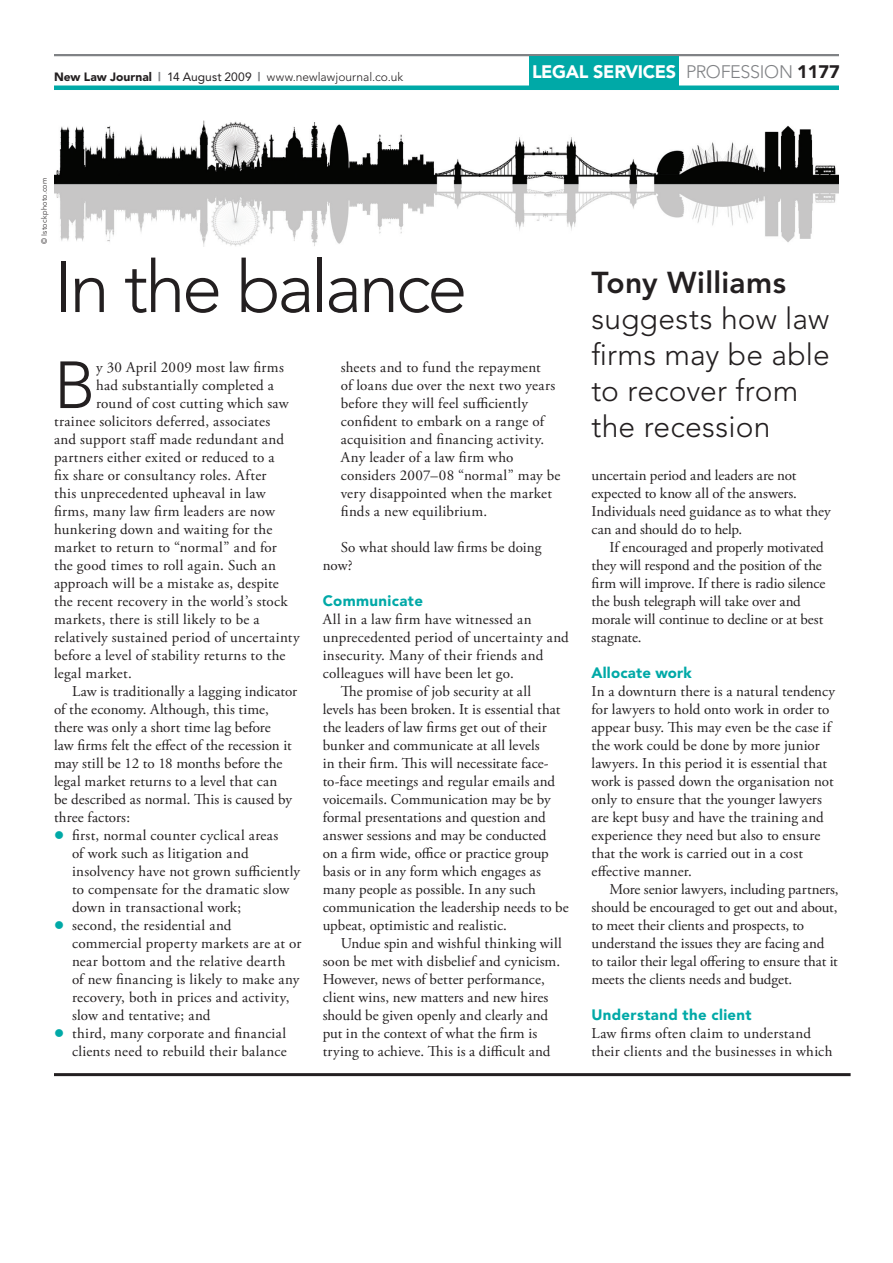
<style>
.page{position:relative;width:893px;height:1263px;background:#fff}
.page>*{position:absolute;margin:0;border:0;box-sizing:border-box;transform-origin:0 0}
.t1{font:300 72px "Avenir";letter-spacing:-.045em;color:#231f20}
.t2{font:300 65.85px "Avenir";color:#231f20}
.t3{font:300 30px/36px "Avenir";letter-spacing:.005em;color:#231f20}
.t4{font:800 30px "Avenir";letter-spacing:.01em;color:#231f20}
.t5{font:900 18px "Avenir";letter-spacing:-.02em;color:#fff}
.t6{font:15px/18px "Adobe Garamond Pro";letter-spacing:.01em;color:#231f20}
.t7{font:900 15px "Avenir";letter-spacing:.02em;color:#00a9a7}
.t8{font:300 12px "Avenir";letter-spacing:.005em;color:#231f20}
.t9{font:300 7.5px "Avenir";letter-spacing:.03em;color:#231f20}
.s1{font-weight:900}
.s2{font-weight:900;color:#808285}
.s3{font-weight:400}
.s4{font-weight:300;color:#808285}
.s5{color:#231f20}
.s6{color:#00a9a7}
</style>
<div class="page">
<img style="left:54px;top:120px;width:785px;height:126px">
<hr style="left:54px;top:54px;width:785px;height:2px;background:#808285">
<div style="left:529px;top:56px;width:150px;height:34px;background:#00a9a7"></div>
<hr style="left:54px;top:86px;width:785px;height:4px;background:#00a9a7">
<hr style="left:54px;top:1073px;width:797px;height:3px;background:#231f20">
<p class="t8" style="left:54px;top:70px;width:351px"><span class="s1">New Law Journal</span> <span class="s2">|</span> <span class="s3">14 August 2009</span> <span class="s2">|</span> www.newlawjournal.co.uk</p>
<p class="t5" style="left:532px;top:61px;width:309px">LEGAL SERVICES <span class="s4">PROFESSION</span> <span class="s5">1177</span></p>
<p class="t9" style="left:40px;top:244px;width:68px;rotate:-90deg">© Istockphoto.com</p>
<h1 class="t1" style="left:54px;top:245px;width:415px">In the balance</h1>
<h2 class="t2" style="left:54px;top:347px;width:43px">B</h2>
<p class="t6" style="left:96px;top:359px;width:189px">y 30 April 2009 most law firms</p>
<p class="t6" style="left:96px;top:377px;width:179px">had substantially completed a</p>
<p class="t6" style="left:96px;top:395px;width:194px">round of cost cutting which saw</p>
<p class="t6" style="left:54px;top:413px;width:218px">trainee solicitors deferred, associates</p>
<p class="t6" style="left:54px;top:431px;width:232px">and support staff made redundant and</p>
<p class="t6" style="left:54px;top:449px;width:222px">partners either exited or reduced to a</p>
<p class="t6" style="left:54px;top:467px;width:214px">fix share or consultancy roles. After</p>
<p class="t6" style="left:54px;top:485px;width:213px">this unprecedented upheaval in law</p>
<p class="t6" style="left:54px;top:503px;width:223px">firms, many law firm leaders are now</p>
<p class="t6" style="left:54px;top:521px;width:220px">hunkering down and waiting for the</p>
<p class="t6" style="left:54px;top:539px;width:224px">market to return to “normal” and for</p>
<p class="t6" style="left:54px;top:557px;width:223px">the good times to roll again. Such an</p>
<p class="t6" style="left:54px;top:575px;width:226px">approach will be a mistake as, despite</p>
<p class="t6" style="left:54px;top:593px;width:235px">the recent recovery in the world’s stock</p>
<p class="t6" style="left:54px;top:611px;width:207px">markets, there is still likely to be a</p>
<p class="t6" style="left:54px;top:629px;width:247px">relatively sustained period of uncertainty</p>
<p class="t6" style="left:54px;top:647px;width:233px">before a level of stability returns to the</p>
<p class="t6" style="left:54px;top:665px;width:79px">legal market.</p>
<p class="t6" style="left:72px;top:683px;width:227px">Law is traditionally a lagging indicator</p>
<p class="t6" style="left:54px;top:701px;width:216px">of the economy. Although, this time,</p>
<p class="t6" style="left:54px;top:719px;width:218px">there was only a short time lag before</p>
<p class="t6" style="left:54px;top:737px;width:239px">law firms felt the effect of the recession it</p>
<p class="t6" style="left:54px;top:755px;width:230px">may still be 12 to 18 months before the</p>
<p class="t6" style="left:54px;top:773px;width:225px">legal market returns to a level that can</p>
<p class="t6" style="left:54px;top:791px;width:240px">be described as normal. This is caused by</p>
<p class="t6" style="left:54px;top:809px;width:78px">three factors:</p>
<p class="t6" style="left:72px;top:827px;width:230px;text-indent:-18px"><span class="s6">●</span> first, normal counter cyclical areas<br>of work such as litigation and insolvency have not grown sufficiently to compensate for the dramatic slow down in transactional work;</p>
<p class="t6" style="left:72px;top:917px;width:231px;text-indent:-18px"><span class="s6">●</span> second, the residential and commercial property markets are at or near bottom and the relative dearth<br>of new financing is likely to make any recovery, both in prices and activity, slow and tentative; and</p>
<p class="t6" style="left:54px;top:1025px;width:234px;text-align:right"><span class="s6">●</span> third, many corporate and financial clients need to rebuild their balance</p>
<p class="t6" style="left:341px;top:359px;width:221px">sheets and to fund the repayment<br>of loans due over the next two years before they will feel sufficiently confident to embark on a range of acquisition and financing activity.<br>Any leader of a law firm who considers 2007–08 “normal” may be very disappointed when the market finds a new equilibrium.</p>
<p class="t6" style="left:323px;top:539px;width:220px;text-indent:18px">So what should law firms be doing now?</p>
<p class="t7" style="left:323px;top:592px;width:102px">Communicate</p>
<p class="t6" style="left:323px;top:611px;width:211px">All in a law firm have witnessed an</p>
<p class="t6" style="left:323px;top:629px;width:248px">unprecedented period of uncertainty and</p>
<p class="t6" style="left:323px;top:647px;width:222px">insecurity. Many of their friends and</p>
<p class="t6" style="left:323px;top:665px;width:193px">colleagues will have been let go.</p>
<p class="t6" style="left:341px;top:683px;width:192px">The promise of job security at all</p>
<p class="t6" style="left:323px;top:701px;width:239px">levels has been broken. It is essential that</p>
<p class="t6" style="left:323px;top:719px;width:226px">the leaders of law firms get out of their</p>
<p class="t6" style="left:323px;top:737px;width:219px">bunker and communicate at all levels</p>
<p class="t6" style="left:323px;top:755px;width:228px">in their firm. This will necessitate face-</p>
<p class="t6" style="left:323px;top:773px;width:234px">to-face meetings and regular emails and</p>
<p class="t6" style="left:323px;top:791px;width:230px">voicemails. Communication may be by</p>
<p class="t6" style="left:323px;top:809px;width:225px">formal presentations and question and</p>
<p class="t6" style="left:323px;top:827px;width:225px">answer sessions and may be conducted</p>
<p class="t6" style="left:323px;top:845px;width:228px">on a firm wide, office or practice group</p>
<p class="t6" style="left:323px;top:863px;width:220px">basis or in any form which engages as</p>
<p class="t6" style="left:323px;top:881px;width:215px">many people as possible. In any such</p>
<p class="t6" style="left:323px;top:899px;width:248px">communication the leadership needs to be</p>
<p class="t6" style="left:323px;top:917px;width:186px">upbeat, optimistic and realistic.</p>
<p class="t6" style="left:341px;top:935px;width:222px">Undue spin and wishful thinking will</p>
<p class="t6" style="left:323px;top:953px;width:239px">soon be met with disbelief and cynicism.</p>
<p class="t6" style="left:323px;top:971px;width:224px">However, news of better performance,</p>
<p class="t6" style="left:323px;top:989px;width:227px">client wins, new matters and new hires</p>
<p class="t6" style="left:323px;top:1007px;width:227px">should be given openly and clearly and</p>
<p class="t6" style="left:323px;top:1025px;width:216px">put in the context of what the firm is</p>
<p class="t6" style="left:323px;top:1043px;width:229px">trying to achieve. This is a difficult and</p>
<h3 class="t4" style="left:591px;top:264px;width:196px">Tony Williams</h3>
<h3 class="t3" style="left:591px;top:300px;width:240px">suggests how law firms may be able to recover from the recession</h3>
<p class="t6" style="left:591px;top:467px;width:241px">uncertain period and leaders are not expected to know all of the answers.<br>Individuals need guidance as to what they can and should do to help.</p>
<p class="t6" style="left:591px;top:539px;width:236px;text-indent:18px">If encouraged and properly motivated they will respond and the position of the firm will improve. If there is radio silence the bush telegraph will take over and morale will continue to decline or at best stagnate.</p>
<p class="t7" style="left:591px;top:664px;width:102px">Allocate work</p>
<p class="t6" style="left:591px;top:683px;width:245px">In a downturn there is a natural tendency for lawyers to hold onto work in order to appear busy. This may even be the case if the work could be done by more junior lawyers. In this period it is essential that work is passed down the organisation not only to ensure that the younger lawyers are kept busy and have the training and experience they need but also to ensure that the work is carried out in a cost effective manner.</p>
<p class="t6" style="left:591px;top:881px;width:249px;text-indent:18px">More senior lawyers, including partners, should be encouraged to get out and about, to meet their clients and prospects, to understand the issues they are facing and to tailor their legal offering to ensure that it meets the clients needs and budget.</p>
<p class="t7" style="left:591px;top:1006px;width:162px">Understand the client</p>
<p class="t6" style="left:591px;top:1025px;width:242px">Law firms often claim to understand their clients and the businesses in which</p>
</div>
